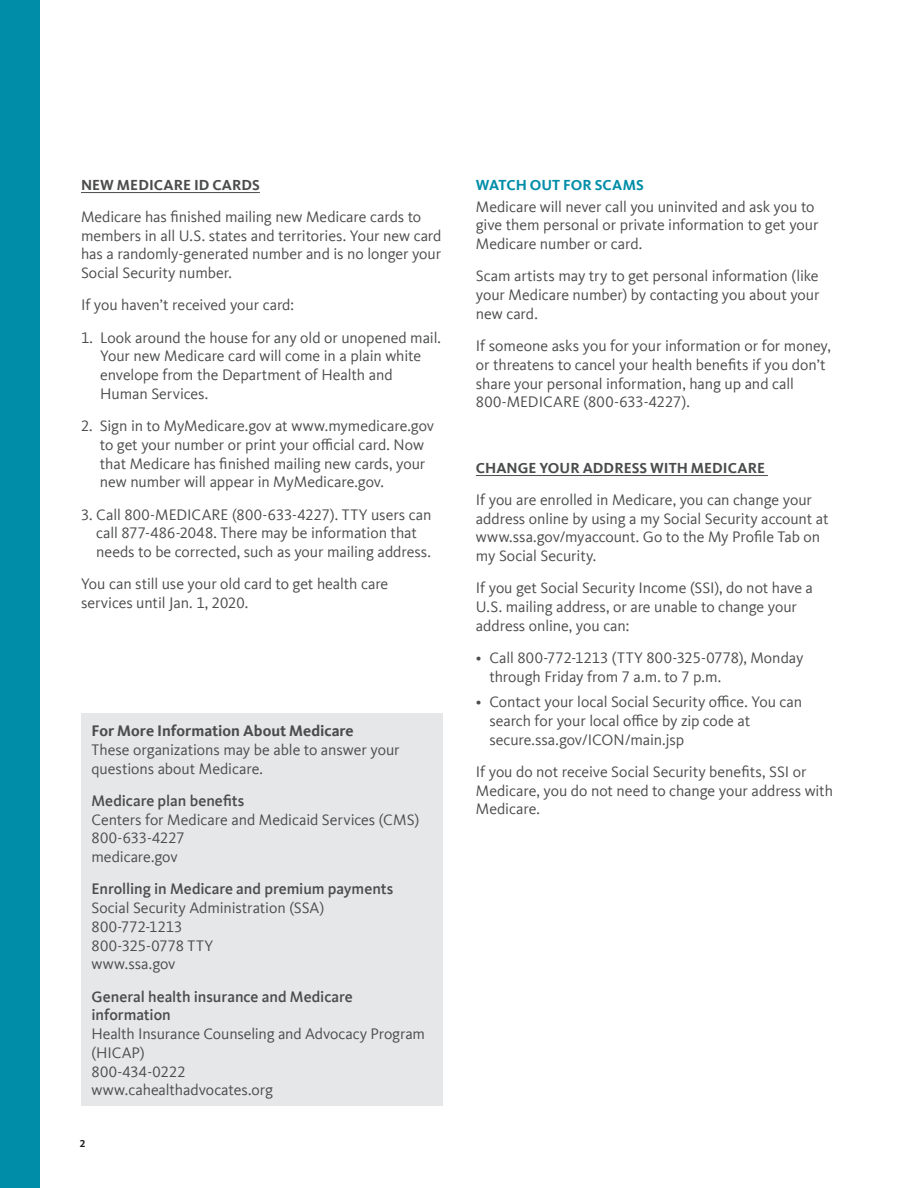
<style>
.page{position:relative;width:918px;height:1188px;background:#fff}
.page>*{position:absolute;margin:0;border:0;box-sizing:border-box;transform-origin:0 0}
.t1{font:15.75px/18.8px "Kievit Offc Pro";letter-spacing:-.005em;color:#4b4c4d}
.t2{font:500 15.75px/18.8px "Kievit Offc Pro";letter-spacing:-.005em;color:#4b4c4d}
.t3{font:700 15.75px "Kievit Offc Pro";color:#4b4c4d}
.t4{font:700 15px "Kievit Offc Pro";letter-spacing:.005em;color:#4b4c4d}
.t5{font:700 15px "Kievit Offc Pro";letter-spacing:.005em;color:#008da8}
.t6{font:700 10.5px "Kievit Offc Pro";color:#231f20}
</style>
<div class="page">
<div style="left:0;top:0;width:40px;height:1188px;background:#008da8"></div>
<hr style="left:81px;top:192px;width:179px;height:1px;background:#4b4c4d">
<hr style="left:476px;top:475px;width:292px;height:1px;background:#4b4c4d">
<div style="left:81px;top:714px;width:361px;height:392px;background:#e6e7e9"></div>
<p class="t4" style="left:81px;top:176px;width:180px">NEW MEDICARE ID CARDS</p>
<p class="t1" style="left:81px;top:207px;width:362px">Medicare has finished mailing new Medicare cards to members in all U.S. states and territories. Your new card has a randomly-generated number and is no longer your Social Security number.</p>
<p class="t1" style="left:81px;top:296px;width:215px">If you haven’t received your card:</p>
<p class="t1" style="left:100px;top:328px;width:342px;text-indent:-19px">1. Look around the house for any old or unopened mail.<br>Your new Medicare card will come in a plain white envelope from the Department of Health and Human Services.</p>
<p class="t1" style="left:100px;top:416px;width:336px;text-indent:-19px">2. Sign in to MyMedicare.gov at www.mymedicare.gov to get your number or print your official card. Now that Medicare has finished mailing new cards, your new number will appear in MyMedicare.gov.</p>
<p class="t1" style="left:96px;top:505px;width:337px;text-indent:-15px">3. Call 800-MEDICARE (800-633-4227). TTY users can call 877-486-2048. There may be information that needs to be corrected, such as your mailing address.</p>
<p class="t1" style="left:81px;top:574px;width:309px">You can still use your old card to get health care services until Jan. 1, 2020.</p>
<p class="t3" style="left:91px;top:721px;width:264px">For More Information About Medicare</p>
<p class="t1" style="left:91px;top:740px;width:310px">These organizations may be able to answer your questions about Medicare.</p>
<p class="t2" style="left:91px;top:791px;width:154px">Medicare plan benefits</p>
<p class="t1" style="left:91px;top:810px;width:329px">Centers for Medicare and Medicaid Services (CMS)<br>800-633-4227<br>medicare.gov</p>
<p class="t2" style="left:91px;top:880px;width:303px">Enrolling in Medicare and premium payments</p>
<p class="t1" style="left:91px;top:898px;width:234px">Social Security Administration (SSA)<br>800-772-1213<br>800-325-0778 TTY<br>www.ssa.gov</p>
<p class="t2" style="left:91px;top:987px;width:263px">General health insurance and Medicare information</p>
<p class="t1" style="left:91px;top:1024px;width:335px">Health Insurance Counseling and Advocacy Program (HICAP)<br>800-434-0222<br>www.cahealthadvocates.org</p>
<p class="t6" style="left:80px;top:1138px;width:7px">2</p>
<p class="t5" style="left:476px;top:176px;width:170px">WATCH OUT FOR SCAMS</p>
<p class="t1" style="left:476px;top:197px;width:344px">Medicare will never call you uninvited and ask you to give them personal or private information to get your<br>Medicare number or card.</p>
<p class="t1" style="left:476px;top:267px;width:345px;text-align:justify">Scam artists may try to get personal information (like your Medicare number) by contacting you about your new card.</p>
<p class="t1" style="left:476px;top:336px;width:357px">If someone asks you for your information or for money, or threatens to cancel your health benefits if you don’t share your personal information, hang up and call 800-MEDICARE (800-633-4227).</p>
<p class="t4" style="left:476px;top:459px;width:291px">CHANGE YOUR ADDRESS WITH MEDICARE</p>
<p class="t1" style="left:476px;top:490px;width:354px">If you are enrolled in Medicare, you can change your address online by using a my Social Security account at www.ssa.gov/myaccount. Go to the My Profile Tab on my Social Security.</p>
<p class="t1" style="left:476px;top:579px;width:339px">If you get Social Security Income (SSI), do not have a<br>U.S. mailing address, or are unable to change your address online, you can:</p>
<p class="t1" style="left:489px;top:648px;width:316px;text-indent:-13px">• Call 800-772-1213 (TTY 800-325-0778), Monday through Friday from 7 a.m. to 7 p.m.</p>
<p class="t1" style="left:489px;top:693px;width:314px;text-indent:-13px">• Contact your local Social Security office. You can search for your local office by zip code at secure.ssa.gov/ICON/main.jsp</p>
<p class="t1" style="left:476px;top:762px;width:359px">If you do not receive Social Security benefits, SSI or<br>Medicare, you do not need to change your address with<br>Medicare.</p>
</div>
